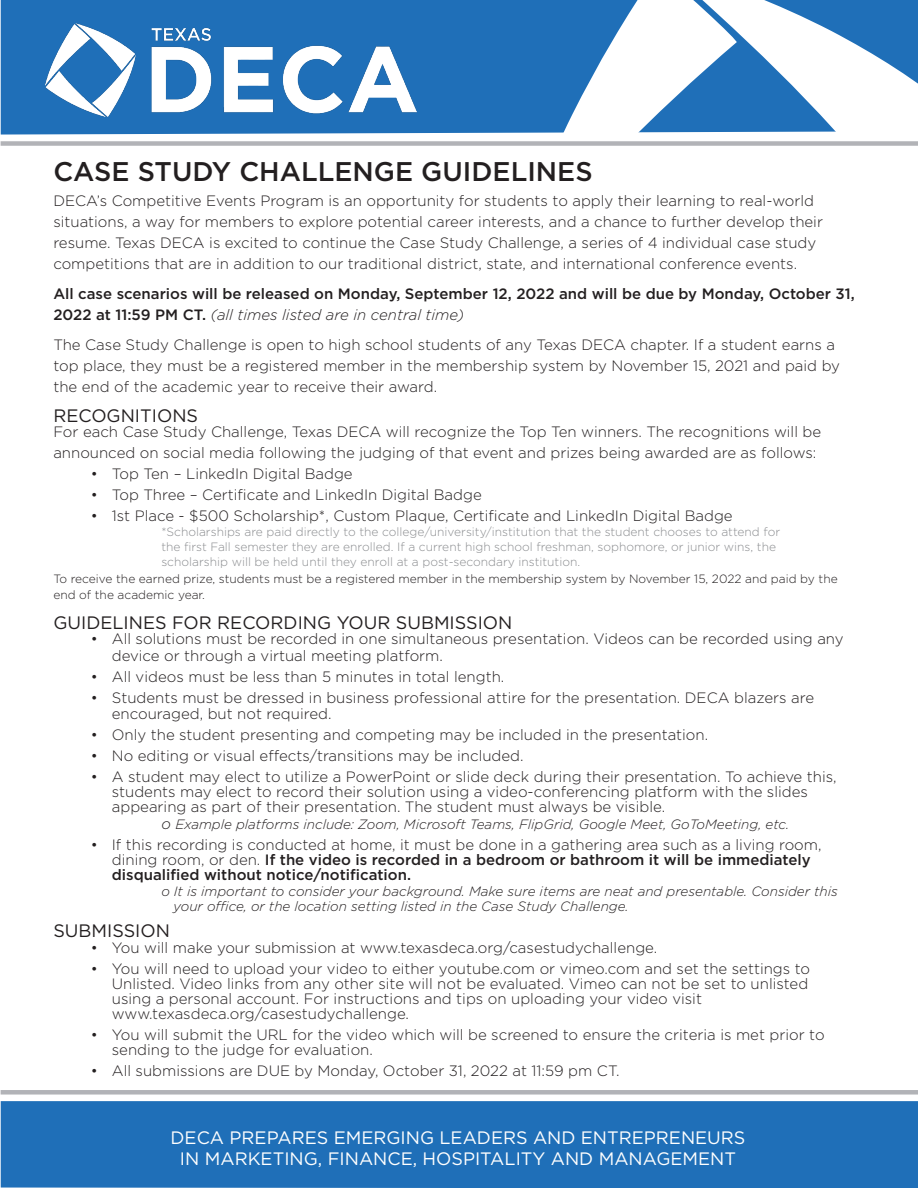
<style>
.page{position:relative;width:918px;height:1188px;background:#fff}
.page>*{position:absolute;margin:0;border:0;box-sizing:border-box;transform-origin:0 0}
.t1{font:500 27px "Gotham";color:#231f20}
.t2{font:18px/21.6px "Gotham";color:#fff;text-align:center}
.t3{font:18px "Gotham";color:#231f20}
.t4{font:300 15px/21px "Gotham";color:#231f20}
.t5{font:500 15px/15px "Gotham";color:#231f20}
.t6{font:italic 300 13.5px/15px "Gotham";color:#231f20}
.t7{font:300 12px "Gotham";color:#8a8c8f}
.t8{font:300 12px/16.5px "Gotham";color:#231f20}
.s1{font-weight:300;font-style:italic}
.s2{font-size:15px}
.s3{font-weight:300}
</style>
<div class="page">
<div style="left:1px;top:0;width:512px;height:135px;background:#1f6fb8"></div>
<div style="left:1px;top:1101px;width:917px;height:87px;background:#1f6fb8"></div>
<img style="left:46px;top:23px;width:371px;height:93px">
<svg style="left:513px;top:0;width:405px;height:133px"></svg>
<div style="left:1px;top:1090px;width:917px;height:5px;background:#b2b3b7"></div>
<div style="left:1px;top:141px;width:917px;height:5px;background:#b2b3b7"></div>
<p class="t1" style="left:53px;top:154px;width:541px">CASE STUDY CHALLENGE GUIDELINES</p>
<p class="t4" style="left:53px;top:190px;width:771px">DECA’s Competitive Events Program is an opportunity for students to apply their learning to real-world situations, a way for members to explore potential career interests, and a chance to further develop their resume. Texas DECA is excited to continue the Case Study Challenge, a series of 4 individual case study competitions that are in addition to our traditional district, state, and international conference events.</p>
<p class="t5" style="left:53px;top:283px;width:803px;line-height:21px">All case scenarios will be released on Monday, September 12, 2022 and will be due by Monday, October 31,<br>2022 at 11:59 PM CT. <span class="s1">(all times listed are in central time)</span></p>
<p class="t4" style="left:53px;top:334px;width:788px">The Case Study Challenge is open to high school students of any Texas DECA chapter. If a student earns a top place, they must be a registered member in the membership system by November 15, 2021 and paid by the end of the academic year to receive their award.</p>
<p class="t3" style="left:53px;top:404px;width:146px">RECOGNITIONS</p>
<p class="t4" style="left:53px;top:421px;width:769px">For each Case Study Challenge, Texas DECA will recognize the Top Ten winners. The recognitions will be announced on social media following the judging of that event and prizes being awarded are as follows:</p>
<p class="t4" style="left:91px;top:463px;width:263px">• Top Ten – LinkedIn Digital Badge</p>
<p class="t4" style="left:91px;top:484px;width:392px">• Top Three – Certificate and LinkedIn Digital Badge</p>
<p class="t4" style="left:91px;top:505px;width:643px">• 1st Place - $500 Scholarship*, Custom Plaque, Certificate and LinkedIn Digital Badge</p>
<p class="t7" style="left:161px;top:524px;width:620px">*Scholarships are paid directly to the college/university/institution that the student chooses to attend for</p>
<p class="t7" style="left:161px;top:539px;width:616px">the first Fall semester they are enrolled. If a current high school freshman, sophomore, or junior wins, the</p>
<p class="t7" style="left:161px;top:554px;width:420px">scholarship will be held until they enroll at a post-secondary institution.</p>
<p class="t8" style="left:53px;top:570px;width:786px">To receive the earned prize, students must be a registered member in the membership system by November 15, 2022 and paid by the end of the academic year.</p>
<p class="t3" style="left:53px;top:611px;width:461px">GUIDELINES FOR RECORDING YOUR SUBMISSION</p>
<p class="t4" style="left:112px;top:630px;width:733px;line-height:16.5px;text-indent:-21px">• All solutions must be recorded in one simultaneous presentation. Videos can be recorded using any device or through a virtual meeting platform.</p>
<p class="t4" style="left:91px;top:666px;width:415px">• All videos must be less than 5 minutes in total length.</p>
<p class="t4" style="left:112px;top:689px;width:704px;line-height:16.5px;text-indent:-21px">• Students must be dressed in business professional attire for the presentation. DECA blazers are encouraged, but not required.</p>
<p class="t4" style="left:91px;top:724px;width:619px">• Only the student presenting and competing may be included in the presentation.</p>
<p class="t4" style="left:91px;top:745px;width:434px">• No editing or visual effects/transitions may be included.</p>
<p class="t4" style="left:112px;top:769px;width:726px;line-height:15px;text-indent:-21px">• A student may elect to utilize a PowerPoint or slide deck during their presentation. To achieve this, students may elect to record their solution using a video-conferencing platform with the slides appearing as part of their presentation. The student must always be visible.</p>
<p class="t6" style="left:161px;top:816px;width:630px"><span class="s2">o</span> Example platforms include: Zoom, Microsoft Teams, FlipGrid, Google Meet, GoToMeeting, etc.</p>
<p class="t5" style="left:112px;top:837px;width:711px;text-indent:-21px"><span class="s3">• If this recording is conducted at home, it must be done in a gathering area such as a living room, dining room, or den.</span> If the video is recorded in a bedroom or bathroom it will be immediately disqualified without notice/notification.</p>
<p class="t6" style="left:173px;top:884px;width:666px;text-indent:-12px">o It is important to consider your background. Make sure items are neat and presentable. Consider this your office, or the location setting listed in the Case Study Challenge.</p>
<p class="t3" style="left:53px;top:919px;width:118px">SUBMISSION</p>
<p class="t4" style="left:91px;top:937px;width:568px">• You will make your submission at www.texasdeca.org/casestudychallenge.</p>
<p class="t4" style="left:112px;top:961px;width:700px;line-height:15px;text-indent:-21px">• You will need to upload your video to either youtube.com or vimeo.com and set the settings to<br>Unlisted. Video links from any other site will not be evaluated. Vimeo can not be set to unlisted using a personal account. For instructions and tips on uploading your video visit</p>
<p class="t4" style="left:112px;top:1003px;width:299px">www.texasdeca.org/casestudychallenge.</p>
<p class="t4" style="left:112px;top:1027px;width:714px;line-height:15px;text-indent:-21px">• You will submit the URL for the video which will be screened to ensure the criteria is met prior to sending to the judge for evaluation.</p>
<p class="t4" style="left:91px;top:1060px;width:530px">• All submissions are DUE by Monday, October 31, 2022 at 11:59 pm CT.</p>
<p class="t2" style="left:171px;top:1126px;width:576px">DECA PREPARES EMERGING LEADERS AND ENTREPRENEURS<br>IN MARKETING, FINANCE, HOSPITALITY AND MANAGEMENT</p>
</div>
